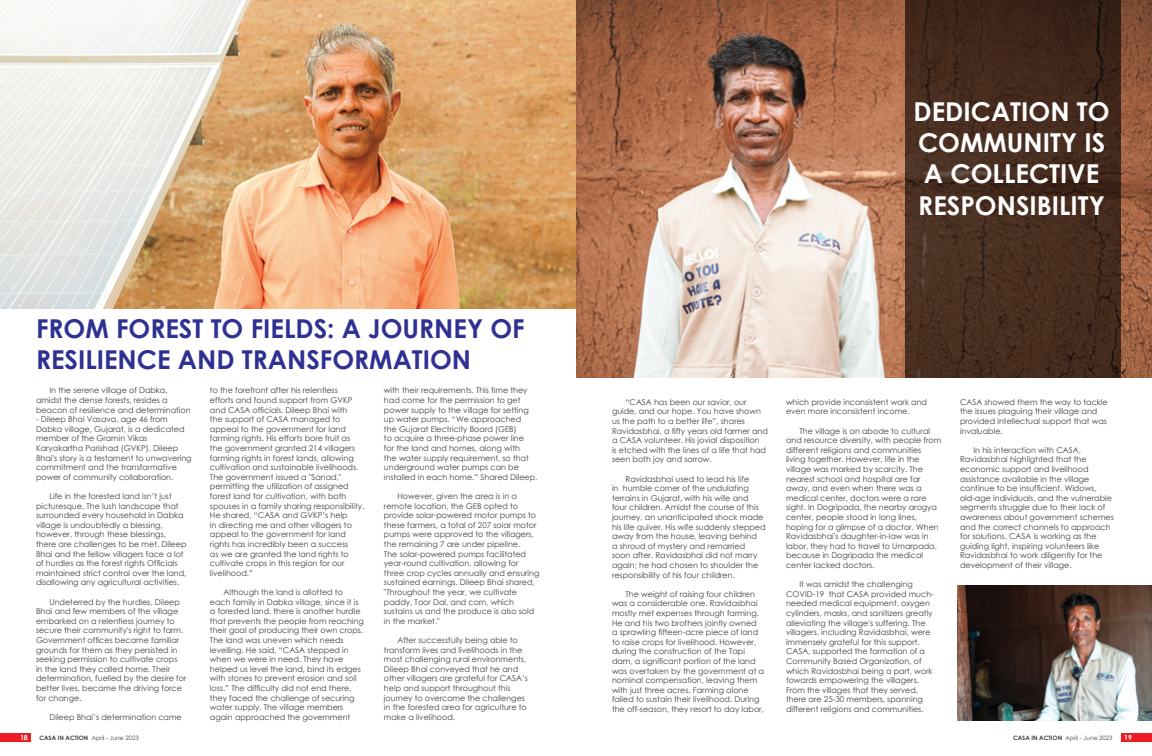
<style>
.page{position:relative;width:1152px;height:756px;background:#fff}
.page>*{position:absolute;margin:0;border:0;box-sizing:border-box;transform-origin:0 0}
.t1{font:700 26px/31.2px "Century Gothic";color:#2e3092}
.t2{font:700 26px/31.2px "Century Gothic";color:#fff}
.t3{font:8px/9.6px "Century Gothic";color:#414042}
.t4{font:700 7px "Century Gothic";color:#fff}
.t5{font:6px "Century Gothic";color:#414042}
.s1{font-weight:700}
</style>
<div class="page">
<div style="left:1122px;top:734px;width:30px;height:8px;background:#ed1d24"></div>
<div style="left:0;top:734px;width:30px;height:8px;background:#ed1d24"></div>
<img style="left:576px;top:0;width:576px;height:378px">
<svg style="left:905px;top:0;width:215px;height:378px;background:#442b1d"></svg>
<img style="left:0;top:0;width:576px;height:308px">
<img style="left:958px;top:585px;width:194px;height:136px">
<h1 class="t1" style="left:36px;top:311px;width:490px">FROM FOREST TO FIELDS: A JOURNEY OF<br>RESILIENCE AND TRANSFORMATION</h1>
<p class="t3" style="left:36px;top:386px;width:156px;text-indent:13px">In the serene village of Dabka, amidst the dense forests, resides a beacon of resilience and determination</p>
<p class="t3" style="left:36px;top:414px;width:157px">- Dileep Bhai Vasava, age 46 from Dabka village, Gujarat, is a dedicated member of the Gramin Vikas Karyakartha Parishad (GVKP). Dileep Bhai's story is a testament to unwavering commitment and the transformative power of community collaboration.</p>
<p class="t3" style="left:36px;top:491px;width:152px;text-indent:13px">Life in the forested land isn’t just picturesque. The lush landscape that surrounded every household in Dabka village is undoubtedly a blessing, however, through these blessings, there are challenges to be met. Dileep Bhai and the fellow villagers face a lot of hurdles as the forest rights Officials maintained strict control over the land, disallowing any agricultural activities.</p>
<p class="t3" style="left:36px;top:597px;width:152px;text-indent:13px">Undeterred by the hurdles, Dileep Bhai and few members of the village embarked on a relentless journey to secure their community's right to farm.<br>Government offices became familiar grounds for them as they persisted in seeking permission to cultivate crops<br>in the land they called home. Their determination, fuelled by the desire for better lives, became the driving force for change.</p>
<p class="t3" style="left:50px;top:712px;width:134px">Dileep Bhai’s determination came</p>
<p class="t3" style="left:210px;top:386px;width:156px">to the forefront after his relentless<br>efforts and found support from GVKP and CASA officials. Dileep Bhai with<br>the support of CASA managed to appeal to the government for land farming rights. His efforts bore fruit as the government granted 214 villagers farming rights in forest lands, allowing cultivation and sustainable livelihoods.<br>The government issued a "Sanad," permitting the utilization of assigned forest land for cultivation, with both spouses in a family sharing responsibility.<br>He shared, “CASA and GVKP’s help<br>in directing me and other villagers to appeal to the government for land rights has incredibly been a success<br>as we are granted the land rights to cultivate crops in this region for our livelihood.”</p>
<p class="t3" style="left:210px;top:587px;width:155px;text-indent:13px">Although the land is allotted to each family in Dabka village, since it is a forested land, there is another hurdle that prevents the people from reaching their goal of producing their own crops.<br>The land was uneven which needs levelling. He said, “CASA stepped in when we were in need. They have helped us level the land, bind its edges with stones to prevent erosion and soil loss.” The difficulty did not end there, they faced the challenge of securing water supply. The village members again approached the government</p>
<p class="t3" style="left:384px;top:386px;width:155px">with their requirements. This time they had come for the permission to get power supply to the village for setting up water pumps. “We approached<br>the Gujarat Electricity Board (GEB)<br>to acquire a three-phase power line<br>for the land and homes, along with<br>the water supply requirement, so that underground water pumps can be installed in each home.” Shared Dileep.</p>
<p class="t3" style="left:384px;top:491px;width:157px;text-indent:13px">However, given the area is in a remote location, the GEB opted to provide solar-powered motor pumps to these farmers, a total of 207 solar motor pumps were approved to the villagers, the remaining 7 are under pipeline.<br>The solar-powered pumps facilitated year-round cultivation, allowing for three crop cycles annually and ensuring sustained earnings. Dileep Bhai shared, "Throughout the year, we cultivate paddy, Toor Dal, and corn, which sustains us and the produce is also sold in the market."</p>
<p class="t3" style="left:384px;top:635px;width:145px;text-indent:13px">After successfully being able to transform lives and livelihoods in the most challenging rural environments, Dileep Bhai conveyed that he and other villagers are grateful for CASA’s help and support throughout this journey to overcome the challenges in the forested area for agriculture to make a livelihood.</p>
<h1 class="t2" style="left:914px;top:95px;width:198px">DEDICATION TO<br>COMMUNITY IS<br>A COLLECTIVE<br>RESPONSIBILITY</h1>
<p class="t3" style="left:612px;top:397px;width:158px;text-indent:13px">“CASA has been our savior, our guide, and our hope. You have shown us the path to a better life”, shares Ravidasbhai, a fifty years old farmer and a CASA volunteer. His jovial disposition<br>is etched with the lines of a life that had seen both joy and sorrow.</p>
<p class="t3" style="left:612px;top:474px;width:155px;text-indent:13px">Ravidasbhai used to lead his life<br>in humble corner of the undulating terrains in Gujarat, with his wife and<br>four children. Amidst the course of this journey, an unanticipated shock made his life quiver. His wife suddenly stepped away from the house, leaving behind<br>a shroud of mystery and remarried soon after. Ravidasbhai did not marry again; he had chosen to shoulder the responsibility of his four children.</p>
<p class="t3" style="left:612px;top:589px;width:154px;text-indent:13px">The weight of raising four children was a considerable one. Ravidasbhai mostly met expenses through farming.<br>He and his two brothers jointly owned a sprawling fifteen-acre piece of land to raise crops for livelihood. However, during the construction of the Tapi dam, a significant portion of the land was overtaken by the government at a nominal compensation, leaving them with just three acres. Farming alone failed to sustain their livelihood. During the off-season, they resort to day labor,</p>
<p class="t3" style="left:786px;top:397px;width:143px">which provide inconsistent work and even more inconsistent income.</p>
<p class="t3" style="left:786px;top:426px;width:157px;text-indent:13px">The village is an abode to cultural and resource diversity, with people from different religions and communities living together. However, life in the village was marked by scarcity. The nearest school and hospital are far away, and even when there was a medical center, doctors were a rare sight. In Dogripada, the nearby arogya center, people stood in long lines, hoping for a glimpse of a doctor. When Ravidasbhai's daughter-in-law was in labor, they had to travel to Umarpada, because in Dogripada the medical center lacked doctors.</p>
<p class="t3" style="left:786px;top:579px;width:149px;text-indent:13px">It was amidst the challenging COVID-19 that CASA provided much&shy;needed medical equipment, oxygen cylinders, masks, and sanitizers greatly alleviating the village's suffering. The villagers, including Ravidasbhai, were immensely grateful for this support.<br>CASA, supported the formation of a Community Based Organization, of which Ravidasbhai being a part, work towards empowering the villagers.<br>From the villages that they served, there are 25-30 members, spanning different religions and communities.</p>
<p class="t3" style="left:960px;top:397px;width:149px">CASA showed them the way to tackle the issues plaguing their village and provided intellectual support that was invaluable.</p>
<p class="t3" style="left:960px;top:445px;width:155px;text-indent:13px">In his interaction with CASA, Ravidasbhai highlighted that the economic support and livelihood assistance available in the village continue to be insufficient. Widows, old-age individuals, and the vulnerable segments struggle due to their lack of awareness about government schemes and the correct channels to approach for solutions. CASA is working as the guiding light, inspiring volunteers like Ravidasbhai to work diligently for the development of their village.</p>
<p class="t4" style="left:20px;top:733px;width:9px">18</p>
<p class="t5" style="left:39px;top:734px;width:101px"><span class="s1">CASA IN ACTION</span> April - June 2023</p>
<p class="t5" style="left:1013px;top:734px;width:101px"><span class="s1">CASA IN ACTION</span> April - June 2023</p>
<p class="t4" style="left:1124px;top:733px;width:9px">19</p>
</div>
